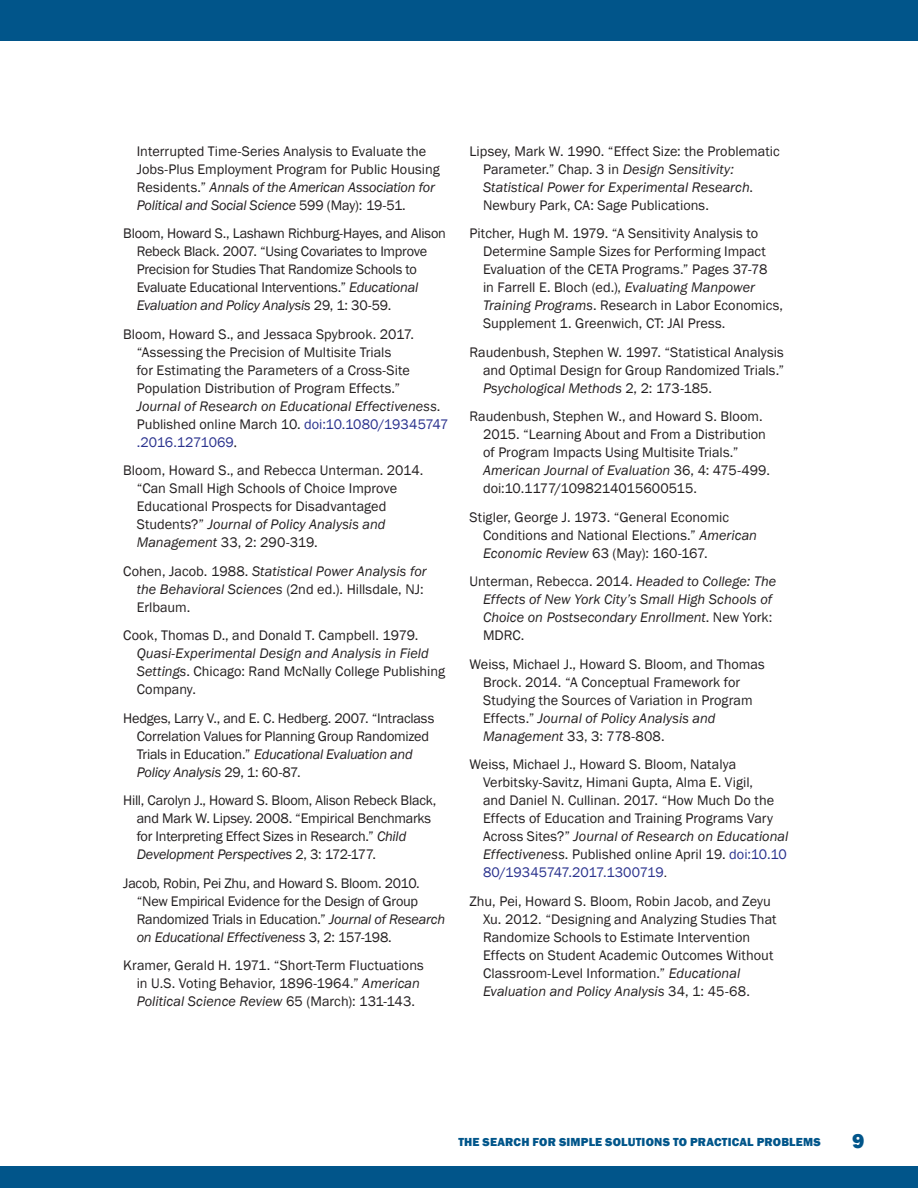
<style>
.page{position:relative;width:918px;height:1188px;background:#fff}
.page>*{position:absolute;margin:0;border:0;box-sizing:border-box;transform-origin:0 0}
.t1{font:800 21px "Franklin Gothic";color:#01558a}
.t2{font:14.25px/18px "Franklin Gothic";color:#231f20}
.t3{font:italic 14.25px/18px "Franklin Gothic";letter-spacing:.005em;color:#231f20}
.t4{font:800 12px "Franklin Gothic";letter-spacing:.015em;color:#01558a}
.s1{font-style:italic}
.s2{color:#2a328e}
.s3{font-family:"Open Sans"}
.s4{font-style:normal}
.s5{font-family:"Arial"}
</style>
<div class="page">
<div style="left:0;top:1166px;width:918px;height:22px;background:#01558a"></div>
<div style="left:0;top:0;width:918px;height:40px;background:#01558a"></div>
<p class="t2" style="left:137px;top:142px;width:305px">Interrupted Time-Series Analysis to Evaluate the Jobs-Plus Employment Program for Public Housing Residents.” <span class="s1">Annals of the American Association for Political and Social Science</span> 599 (May): 19-51.</p>
<p class="t2" style="left:137px;top:225px;width:311px;text-indent:-13px">Bloom, Howard S., Lashawn Richburg-Hayes, and Alison Rebeck Black. 2007. “Using Covariates to Improve Precision for Studies That Randomize Schools to Evaluate Educational Interventions.” <span class="s1">Educational Evaluation and Policy Analysis</span> 29, 1: 30-59.</p>
<p class="t2" style="left:137px;top:325px;width:313px;text-indent:-13px">Bloom, Howard S., and Jessaca Spybrook. 2017. “Assessing the Precision of Multisite Trials<br>for Estimating the Parameters of a Cross-Site Population Distribution of Program Effects.”<br><span class="s1">Journal of Research on Educational Effectiveness</span>.<br>Published online March 10. <span class="s2">doi:10.1080/19345747 .2016.1271069</span><span class="s3">.</span></p>
<p class="t2" style="left:137px;top:462px;width:288px;text-indent:-13px">Bloom, Howard S., and Rebecca Unterman. 2014. “Can Small High Schools of Choice Improve Educational Prospects for Disadvantaged Students?” <span class="s1">Journal of Policy Analysis and Management</span> 33, 2: 290-319.</p>
<p class="t3" style="left:137px;top:562px;width:292px;text-indent:-13px"><span class="s4">Cohen, Jacob. 1988.</span> Statistical Power Analysis for the Behavioral Sciences <span class="s4">(2nd ed.). Hillsdale, NJ:<br>Erlbaum.</span></p>
<p class="t2" style="left:123px;top:627px;width:297px">Cook, Thomas D., and Donald T. Campbell. 1979.</p>
<p class="t3" style="left:137px;top:645px;width:310px">Quasi-Experimental Design and Analysis in Field<br>Settings<span class="s4">. Chicago: Rand McNally College Publishing<br>Company.</span></p>
<p class="t2" style="left:137px;top:709px;width:299px;text-indent:-13px">Hedges, Larry V., and E. C. Hedberg. 2007. “Intraclass Correlation Values for Planning Group Randomized Trials in Education.” <span class="s1">Educational Evaluation and Policy Analysis</span> 29, 1: 60-87.</p>
<p class="t2" style="left:137px;top:792px;width:301px;text-indent:-13px">Hill, Carolyn J., Howard S. Bloom, Alison Rebeck Black, and Mark W. Lipsey. 2008. “Empirical Benchmarks for Interpreting Effect Sizes in Research.” <span class="s1">Child Development Perspectives</span> 2, 3: 172-177.</p>
<p class="t2" style="left:137px;top:874px;width:310px;text-indent:-13px">Jacob, Robin, Pei Zhu, and Howard S. Bloom. 2010. “New Empirical Evidence for the Design of Group Randomized Trials in Education.” <span class="s1">Journal of Research on Educational Effectiveness</span> 3, 2: 157-198.</p>
<p class="t2" style="left:137px;top:957px;width:289px;text-indent:-13px">Kramer, Gerald H. 1971. “Short-Term Fluctuations in U.S. Voting Behavior, 1896-1964.” <span class="s1">American<br>Political Science Review</span> 65 (March): 131-143.</p>
<p class="t2" style="left:483px;top:142px;width:298px;text-indent:-13px">Lipsey, Mark W. 1990. “Effect Size: the Problematic Parameter.” Chap. 3 in <span class="s1">Design Sensitivity:<br>Statistical Power for Experimental Research</span>.<br>Newbury Park, CA: Sage Publications.</p>
<p class="t2" style="left:483px;top:225px;width:302px;text-indent:-13px">Pitcher, Hugh M. 1979. “A Sensitivity Analysis to Determine Sample Sizes for Performing Impact Evaluation of the CETA Programs.” Pages 37-78<br>in Farrell E. Bloch (ed.), <span class="s1">Evaluating Manpower Training Programs</span>. Research in Labor Economics, Supplement 1. Greenwich, CT: JAI Press.</p>
<p class="t2" style="left:483px;top:343px;width:303px;text-align:justify;text-indent:-13px">Raudenbush, Stephen W. 1997. “Statistical Analysis and Optimal Design for Group Randomized Trials.” <span class="s1">Psychological Methods</span> 2, 2: 173-185.</p>
<p class="t2" style="left:483px;top:408px;width:288px;text-indent:-13px">Raudenbush, Stephen W., and Howard S. Bloom.<br>2015. “Learning About and From a Distribution of Program Impacts Using Multisite Trials.” <span class="s1">American Journal of Evaluation</span> 36, 4: 475-499. doi:10.1177/1098214015600515.</p>
<p class="t2" style="left:483px;top:508px;width:276px;text-indent:-13px">Stigler, George J. 1973. “General Economic<br>Conditions and National Elections.” <span class="s1">American<br>Economic Review</span> 63 (May): 160-167.</p>
<p class="t3" style="left:483px;top:573px;width:295px;text-indent:-13px"><span class="s4">Unterman, Rebecca. 2014.</span> Headed to College: The Effects of New York City’s Small High Schools of Choice on Postsecondary Enrollment<span class="s4">. New York:<br>MDRC.</span></p>
<p class="t2" style="left:483px;top:655px;width:283px;text-indent:-13px">Weiss, Michael J., Howard S. Bloom, and Thomas Brock. 2014. “A Conceptual Framework for Studying the Sources of Variation in Program Effects.” <span class="s1">Journal of Policy Analysis and Management</span> 33, 3: 778-808.</p>
<p class="t2" style="left:483px;top:756px;width:307px;text-indent:-13px">Weiss, Michael J., Howard S. Bloom, Natalya Verbitsky-Savitz, Himani Gupta, Alma E. Vigil,<br>and Daniel N. Cullinan. 2017. “How Much Do the Effects of Education and Training Programs Vary Across Sites?” <span class="s1">Journal of Research on Educational Effectiveness</span>. Published online April 19. <span class="s2">doi:10.10<br>80/19345747.2017.1300719</span><span class="s5">.</span></p>
<p class="t2" style="left:483px;top:892px;width:295px;text-indent:-13px">Zhu, Pei, Howard S. Bloom, Robin Jacob, and Zeyu Xu. 2012. “Designing and Analyzing Studies That Randomize Schools to Estimate Intervention Effects on Student Academic Outcomes Without Classroom-Level Information.” <span class="s1">Educational Evaluation and Policy Analysis</span> 34, 1: 45-68.</p>
<p class="t4" style="left:458px;top:1134px;width:364px">THE SEARCH FOR SIMPLE SOLUTIONS TO PRACTICAL PROBLEMS</p>
<h1 class="t1" style="left:852px;top:1127px;width:14px">9</h1>
</div>
